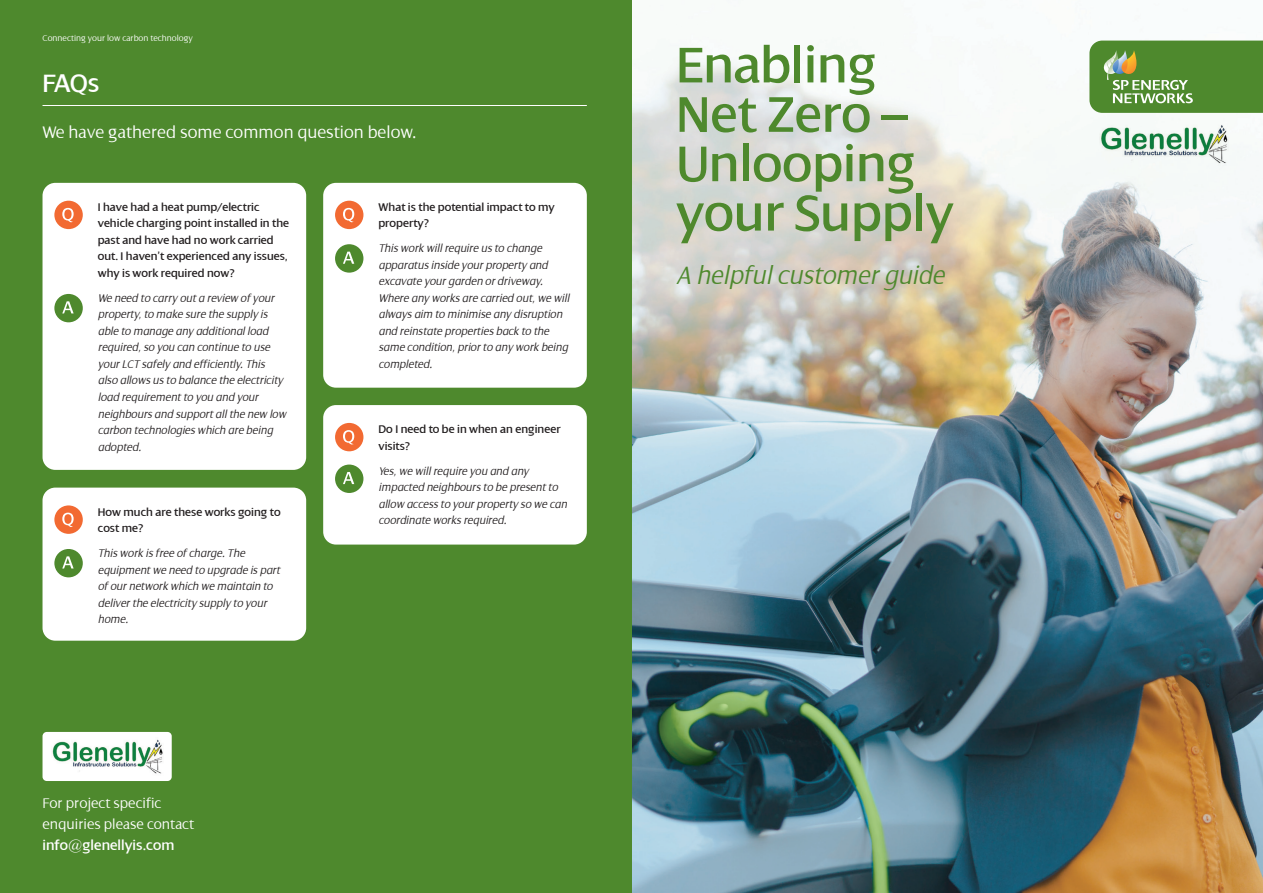
<style>
.page{position:relative;width:1263px;height:893px;background:#fff}
.page>*{position:absolute;margin:0;border:0;box-sizing:border-box;transform-origin:0 0}
.t1{font:54px/49.3px "Dialog";color:#4e892d}
.t2{font:italic 300 27px "Dialog";color:#4e892d}
.t3{font:27px "Dialog";color:#fff}
.t4{font:300 18px "Dialog";color:#fff}
.t5{font:300 15px/21px "Dialog";color:#fff}
.t6{font:italic 300 12px/16.5px "Dialog";color:#231f20}
.t7{font:12px/16.5px "Dialog";color:#231f20}
.t8{font:300 9px "Dialog";color:#fff}
.s1{font-weight:400}
</style>
<div class="page">
<img style="left:631px;top:0;width:632px;height:893px">
<svg style="left:1089px;top:41px;width:174px;height:72px;background:#5f933f"></svg>
<img style="left:1099px;top:122px;width:129px;height:44px">
<div style="left:0;top:0;width:631px;height:893px;background:#4e892d"></div>
<div style="left:43px;top:732px;width:129px;height:49px;background:#fff;border-radius:4px"></div>
<img style="left:52px;top:739px;width:111px;height:35px">
<hr style="left:43px;top:105px;width:544px;height:1px;background:#fff">
<div style="left:43px;top:183px;width:263px;height:287px;background:#fff;border-radius:13px"></div>
<div style="left:323px;top:405px;width:264px;height:140px;background:#fff;border-radius:13px"></div>
<div style="left:43px;top:488px;width:263px;height:153px;background:#fff;border-radius:13px"></div>
<div style="left:323px;top:183px;width:264px;height:205px;background:#fff;border-radius:13px"></div>
<div style="left:54px;top:201px;width:29px;height:28px;background:#f26a32;border-radius:50%"></div>
<svg style="left:62px;top:208px;width:12px;height:14px"></svg>
<div style="left:335px;top:423px;width:28px;height:28px;background:#f26a32;border-radius:50%"></div>
<svg style="left:343px;top:430px;width:11px;height:14px"></svg>
<div style="left:54px;top:505px;width:29px;height:29px;background:#f26a32;border-radius:50%"></div>
<svg style="left:62px;top:513px;width:12px;height:14px"></svg>
<div style="left:335px;top:201px;width:28px;height:28px;background:#f26a32;border-radius:50%"></div>
<svg style="left:343px;top:208px;width:11px;height:14px"></svg>
<div style="left:54px;top:294px;width:29px;height:28px;background:#4e892d;border-radius:50%"></div>
<svg style="left:62px;top:301px;width:12px;height:12px"></svg>
<div style="left:335px;top:465px;width:28px;height:28px;background:#4e892d;border-radius:50%"></div>
<svg style="left:343px;top:472px;width:11px;height:12px"></svg>
<div style="left:54px;top:549px;width:29px;height:28px;background:#4e892d;border-radius:50%"></div>
<svg style="left:62px;top:556px;width:12px;height:12px"></svg>
<div style="left:335px;top:244px;width:28px;height:29px;background:#4e892d;border-radius:50%"></div>
<svg style="left:343px;top:252px;width:11px;height:12px"></svg>
<p class="t8" style="left:43px;top:33px;width:152px">Connecting your low carbon technology</p>
<p class="t3" style="left:43px;top:69px;width:58px">FAQs</p>
<p class="t4" style="left:43px;top:122px;width:376px">We have gathered some common question below.</p>
<p class="t7" style="left:98px;top:199px;width:193px">I have had a heat pump/electric vehicle charging point installed in the past and have had no work carried out. I haven’t experienced any issues, why is work required now?</p>
<p class="t6" style="left:98px;top:290px;width:190px">We need to carry out a review of your property, to make sure the supply is able to manage any additional load required, so you can continue to use your LCT safely and efficiently. This also allows us to balance the electricity load requirement to you and your neighbours and support all the new low carbon technologies which are being adopted.</p>
<p class="t7" style="left:98px;top:504px;width:184px">How much are these works going to cost me?</p>
<p class="t6" style="left:98px;top:545px;width:184px">This work is free of charge. The equipment we need to upgrade is part of our network which we maintain to deliver the electricity supply to your home.</p>
<p class="t5" style="left:43px;top:793px;width:153px">For project specific enquiries please contact <span class="s1">info@glenellyis.com</span></p>
<p class="t7" style="left:378px;top:199px;width:178px">What is the potential impact to my property?</p>
<p class="t6" style="left:378px;top:240px;width:192px">This work will require us to change apparatus inside your property and excavate your garden or driveway.<br>Where any works are carried out, we will always aim to minimise any disruption and reinstate properties back to the same condition, prior to any work being completed.</p>
<p class="t7" style="left:378px;top:421px;width:184px">Do I need to be in when an engineer visits?</p>
<p class="t6" style="left:378px;top:463px;width:190px">Yes, we will require you and any impacted neighbours to be present to allow access to your property so we can coordinate works required.</p>
<p class="t1" style="left:676px;top:41px;width:279px">Enabling<br>Net Zero –<br>Unlooping your Supply</p>
<p class="t2" style="left:676px;top:260px;width:270px">A helpful customer guide</p>
</div>
